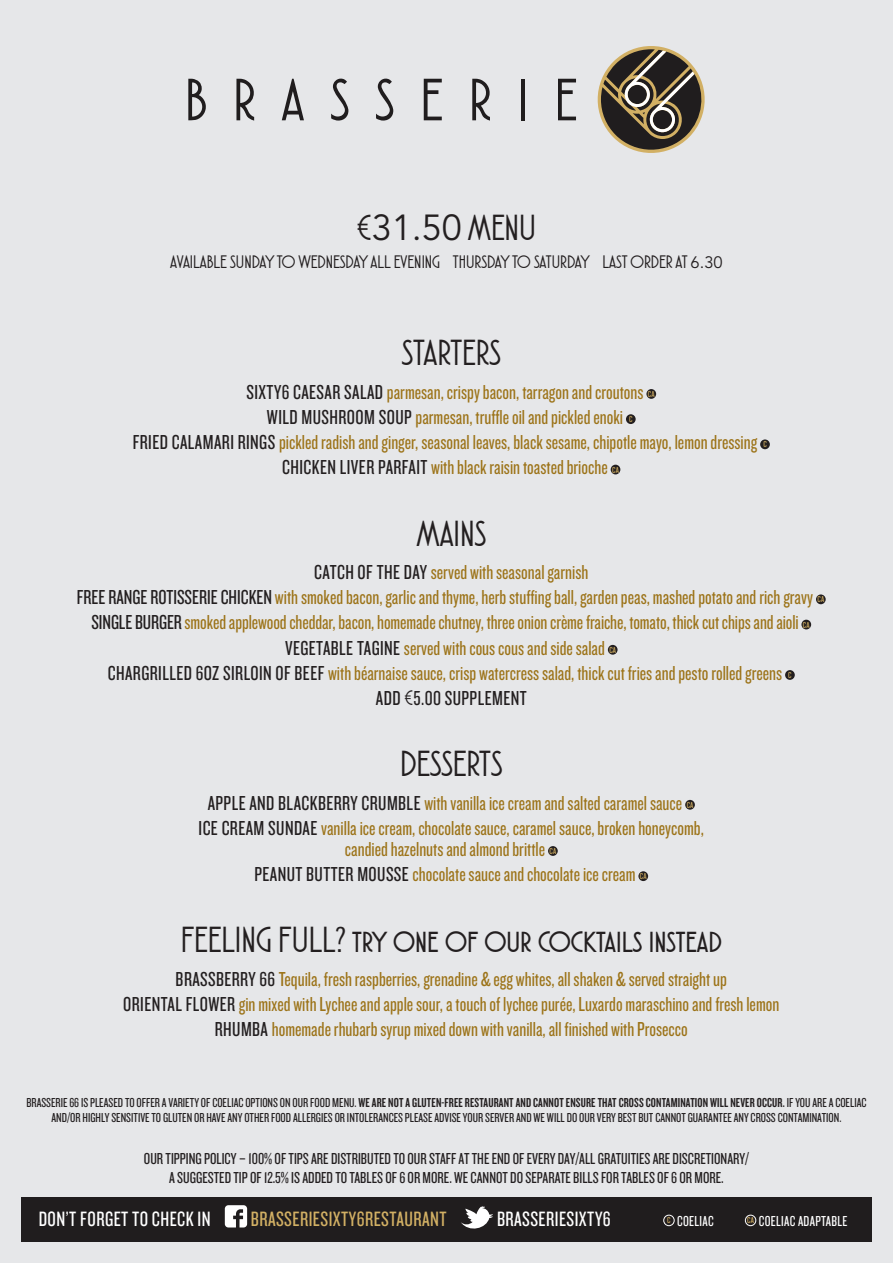
<style>
.page{position:relative;width:893px;height:1263px;background:#e6e7e9}
.page>*{position:absolute;margin:0;border:0;box-sizing:border-box;transform-origin:0 0}
.t1{font:36px "Atlantic Cruise";color:#231f20}
.t2{font:21.6px "Knockout HTF28 Junior Featherwt";letter-spacing:.02em;color:#fff}
.t3{font:21.6px "Knockout HTF28 Junior Featherwt";letter-spacing:.02em;color:#d2b064}
.t4{font:21px/21px "Knockout HTF28 Junior Featherwt";color:#9c7318}
.t5{font:21px "Knockout HTF28 Junior Featherwt";letter-spacing:.02em;color:#231f20}
.t6{font:18px "Atlantic Cruise";color:#231f20}
.t7{font:16.5px/19.8px "Knockout HTF28 Junior Featherwt";color:#231f20;text-align:center}
.t8{font:15px "Knockout HTF28 Junior Featherwt";letter-spacing:.02em;color:#fff}
.t9{font:13.5px/15px "Knockout HTF28 Junior Featherwt";color:#231f20;text-align:center}
.t10{font:9px "Knockout HTF28 Junior Featherwt";letter-spacing:.02em;color:#d2b064}
.s1{font-family:"Avenir LT Std"}
.s2{font-family:"Avenir LT Std";font-size:16.5px}
.s3{color:#231f20}
.s4{font-family:"Atlantic Cruise"}
.s5{font-family:"Knockout HTF48 Featherweight"}
</style>
<div class="page">
<svg style="left:597px;top:46px;width:108px;height:107px"></svg>
<svg style="left:188px;top:79px;width:18px;height:41px"></svg>
<svg style="left:236px;top:79px;width:18px;height:42px"></svg>
<svg style="left:282px;top:79px;width:22px;height:41px"></svg>
<svg style="left:331px;top:79px;width:17px;height:42px"></svg>
<svg style="left:376px;top:79px;width:17px;height:42px"></svg>
<svg style="left:424px;top:79px;width:18px;height:41px"></svg>
<svg style="left:472px;top:79px;width:18px;height:42px"></svg>
<hr style="left:521px;top:79px;width:4px;height:41px;background:#201d1e">
<svg style="left:558px;top:79px;width:18px;height:41px"></svg>
<div style="left:646px;top:389px;width:10px;height:10px;background:#231f20;border-radius:50%"></div>
<div style="left:626px;top:414px;width:10px;height:10px;background:#231f20;border-radius:50%"></div>
<div style="left:760px;top:439px;width:10px;height:10px;background:#231f20;border-radius:50%"></div>
<div style="left:611px;top:465px;width:9px;height:9px;background:#231f20;border-radius:50%"></div>
<div style="left:816px;top:594px;width:10px;height:10px;background:#231f20;border-radius:50%"></div>
<div style="left:801px;top:620px;width:10px;height:9px;background:#231f20;border-radius:50%"></div>
<div style="left:608px;top:645px;width:10px;height:10px;background:#231f20;border-radius:50%"></div>
<div style="left:785px;top:670px;width:10px;height:10px;background:#231f20;border-radius:50%"></div>
<div style="left:685px;top:800px;width:10px;height:10px;background:#231f20;border-radius:50%"></div>
<div style="left:548px;top:846px;width:10px;height:10px;background:#231f20;border-radius:50%"></div>
<div style="left:638px;top:871px;width:10px;height:10px;background:#231f20;border-radius:50%"></div>
<div style="left:21px;top:1197px;width:851px;height:45px;background:#201d1e"></div>
<svg style="left:225px;top:1205px;width:22px;height:22px"></svg>
<svg style="left:461px;top:1206px;width:32px;height:23px"></svg>
<div style="left:663px;top:1215px;width:12px;height:11px;border:1px solid #fff;border-radius:50%"></div>
<div style="left:745px;top:1215px;width:11px;height:11px;border:1px solid #fff;border-radius:50%"></div>
<p class="t1" style="left:357px;top:209px;width:181px">€<span class="s1">31.50</span> MENU</p>
<p class="t6" style="left:170px;top:252px;width:554px">AVAILABLE SUNDAY TO WEDNESDAY ALL EVENING THURSDAY TO SATURDAY LAST ORDER AT <span class="s2">6.30</span></p>
<p class="t1" style="left:402px;top:335px;width:100px">STARTERS</p>
<p class="t4" style="left:246px;top:382px;width:399px"><span class="s3">SIXTY6 CAESAR SALAD</span> parmesan, crispy bacon, tarragon and croutons</p>
<p class="t10" style="left:648px;top:389px;width:8px">CA</p>
<p class="t4" style="left:267px;top:407px;width:358px"><span class="s3">WILD MUSHROOM SOUP</span> parmesan, truffle oil and pickled enoki</p>
<p class="t10" style="left:629px;top:415px;width:5px">C</p>
<p class="t4" style="left:133px;top:432px;width:626px"><span class="s3">FRIED CALAMARI RINGS</span> pickled radish and ginger, seasonal leaves, black sesame, chipotle mayo, lemon dressing</p>
<p class="t10" style="left:763px;top:440px;width:5px">C</p>
<p class="t4" style="left:282px;top:457px;width:327px"><span class="s3">CHICKEN LIVER PARFAIT</span> with black raisin toasted brioche</p>
<p class="t10" style="left:612px;top:465px;width:8px">CA</p>
<p class="t1" style="left:416px;top:515px;width:71px">MAINS</p>
<p class="t4" style="left:314px;top:562px;width:276px"><span class="s3">CATCH OF THE DAY</span> served with seasonal garnish</p>
<p class="t4" style="left:77px;top:587px;width:738px"><span class="s3">FREE RANGE ROTISSERIE CHICKEN</span> with smoked bacon, garlic and thyme, herb stuffing ball, garden peas, mashed potato and rich gravy</p>
<p class="t10" style="left:817px;top:595px;width:8px">CA</p>
<p class="t4" style="left:91px;top:612px;width:709px"><span class="s3">SINGLE BURGER</span>smoked applewood cheddar, bacon, homemade chutney, three onion crème fraiche, tomato, thick cut chips and aioli</p>
<p class="t10" style="left:803px;top:620px;width:8px">CA</p>
<p class="t4" style="left:285px;top:638px;width:321px"><span class="s3">VEGETABLE TAGINE</span> served with cous cous and side salad</p>
<p class="t10" style="left:609px;top:645px;width:8px">CA</p>
<p class="t4" style="left:108px;top:663px;width:676px"><span class="s3">CHARGRILLED 6OZ SIRLOIN OF BEEF</span> with béarnaise sauce, crisp watercress salad, thick cut fries and pesto rolled greens</p>
<p class="t10" style="left:788px;top:670px;width:5px">C</p>
<p class="t5" style="left:376px;top:688px;width:152px">ADD <span class="s4">€</span>5.00 SUPPLEMENT</p>
<p class="t1" style="left:400px;top:745px;width:104px">DESSERTS</p>
<p class="t4" style="left:208px;top:793px;width:476px"><span class="s3">APPLE AND BLACKBERRY CRUMBLE</span> with vanilla ice cream and salted caramel sauce</p>
<p class="t10" style="left:687px;top:800px;width:8px">CA</p>
<p class="t4" style="left:345px;top:818px;width:361px;text-indent:-146px"><span class="s3">ICE CREAM SUNDAE</span> vanilla ice cream, chocolate sauce, caramel sauce, broken honeycomb, candied hazelnuts and almond brittle</p>
<p class="t10" style="left:550px;top:846px;width:8px">CA</p>
<p class="t4" style="left:254px;top:864px;width:382px"><span class="s3">PEANUT BUTTER MOUSSE</span> chocolate sauce and chocolate ice cream</p>
<p class="t10" style="left:640px;top:872px;width:8px">CA</p>
<p class="t1" style="left:181px;top:921px;width:543px">FEELING FULL? try one of our cocktails instead</p>
<p class="t4" style="left:176px;top:969px;width:553px"><span class="s3">BRASSBERRY 66</span> Tequila, fresh raspberries, grenadine &amp; egg whites, all shaken &amp; served straight up</p>
<p class="t4" style="left:123px;top:994px;width:658px"><span class="s3">ORIENTAL FLOWER</span> gin mixed with Lychee and apple sour, a touch of lychee purée, Luxardo maraschino and fresh lemon</p>
<p class="t4" style="left:215px;top:1019px;width:474px"><span class="s3">RHUMBA</span> homemade rhubarb syrup mixed down with vanilla, all finished with Prosecco</p>
<p class="t9" style="left:26px;top:1095px;width:841px">BRASSERIE 66 IS PLEASED TO OFFER A VARIETY OF COELIAC OPTIONS ON OUR FOOD MENU. <span class="s5">WE ARE NOT A GLUTEN-FREE RESTAURANT AND CANNOT ENSURE THAT CROSS CONTAMINATION WILL NEVER OCCUR.</span> IF YOU ARE A COELIAC<br>AND/OR HIGHLY SENSITIVE TO GLUTEN OR HAVE ANY OTHER FOOD ALLERGIES OR INTOLERANCES PLEASE ADVISE YOUR SERVER AND WE WILL DO OUR VERY BEST BUT CANNOT GUARANTEE ANY CROSS CONTAMINATION.</p>
<p class="t7" style="left:144px;top:1148px;width:606px">OUR TIPPING POLICY – 100% OF TIPS ARE DISTRIBUTED TO OUR STAFF AT THE END OF EVERY DAY/ALL GRATUITIES ARE DISCRETIONARY/<br>A SUGGESTED TIP OF 12.5% IS ADDED TO TABLES OF 6 OR MORE. WE CANNOT DO SEPARATE BILLS FOR TABLES OF 6 OR MORE.</p>
<p class="t2" style="left:39px;top:1208px;width:173px">DON’T FORGET TO CHECK IN</p>
<p class="t3" style="left:251px;top:1208px;width:197px">BRASSERIESIXTY6RESTAURANT</p>
<p class="t2" style="left:497px;top:1208px;width:115px">BRASSERIESIXTY6</p>
<p class="t10" style="left:667px;top:1216px;width:5px">C</p>
<p class="t8" style="left:677px;top:1213px;width:38px">COELIAC</p>
<p class="t10" style="left:747px;top:1216px;width:8px">CA</p>
<p class="t8" style="left:759px;top:1213px;width:90px">COELIAC ADAPTABLE</p>
</div>
